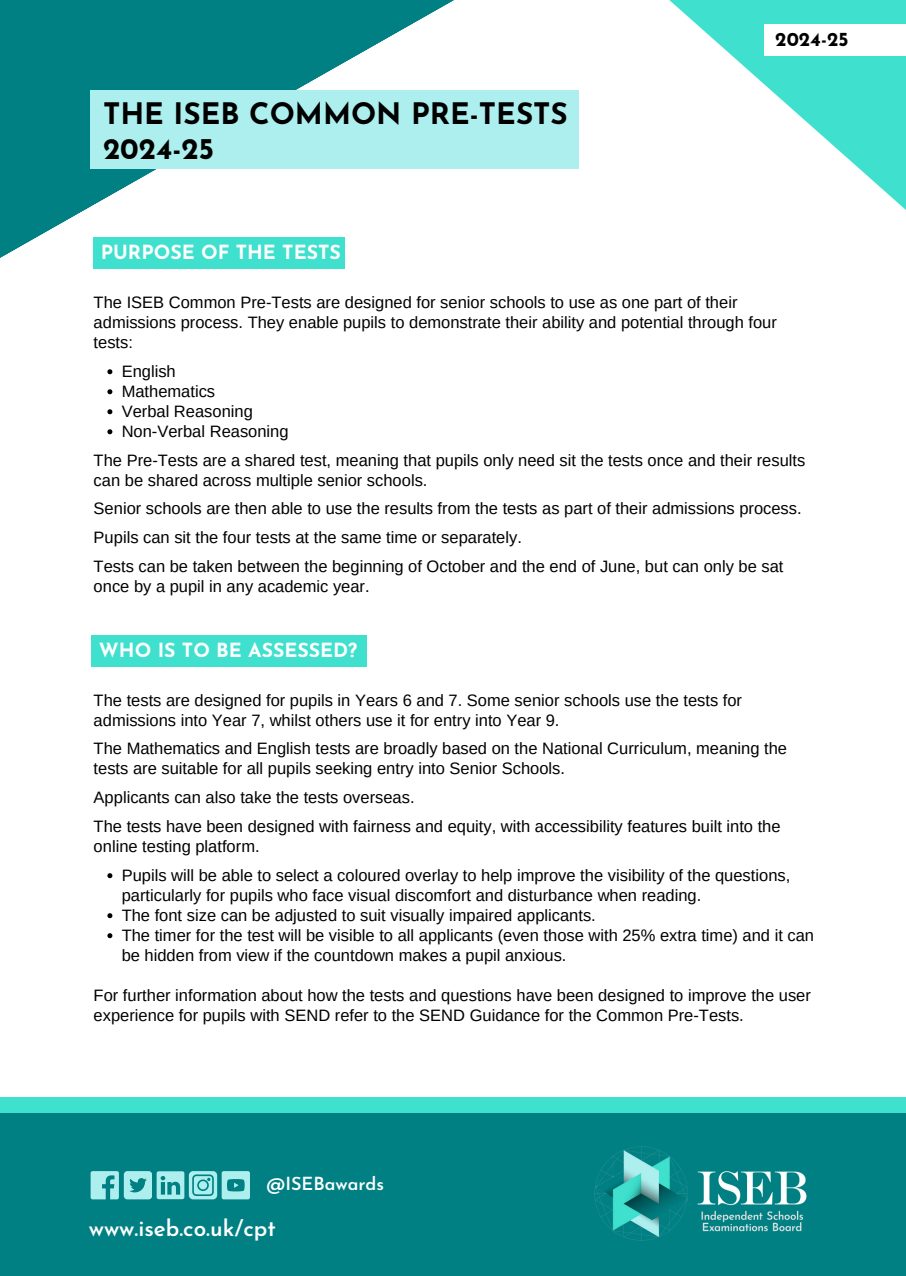
<style>
.page{position:relative;width:906px;height:1276px;background:#fff}
.page>*{position:absolute;margin:0;border:0;box-sizing:border-box;transform-origin:0 0}
.t1{font:700 29.55px/34.8px "Josefin Sans";color:#000}
.t2{font:600 22.5px "Josefin Sans";color:#fff}
.t3{font:700 19.5px "Josefin Sans";color:#fff}
.t4{font:700 19.5px "Josefin Sans";color:#000}
.t5{font:600 18px "Josefin Sans";color:#fff}
.t6{font:16.5px/20px "Arimo";color:#000}
</style>
<div class="page">
<div style="left:0;top:1097px;width:906px;height:179px;background:#3fe0ce"></div>
<div style="left:0;top:1113px;width:906px;height:163px;background:#008083"></div>
<img style="left:594px;top:1146px;width:213px;height:95px">
<svg style="left:91px;top:1171px;width:159px;height:28px"></svg>
<div style="left:92px;top:635px;width:275px;height:32px;background:#3fe0ce"></div>
<svg style="left:0;top:0;width:579px;height:433px"></svg>
<div style="left:91px;top:91px;width:488px;height:78px;background:#adefee"></div>
<svg style="left:669px;top:0;width:237px;height:210px"></svg>
<svg style="left:107px;top:369px;width:5px;height:5px"></svg>
<svg style="left:107px;top:389px;width:5px;height:5px"></svg>
<svg style="left:107px;top:409px;width:5px;height:5px"></svg>
<svg style="left:107px;top:429px;width:5px;height:5px"></svg>
<div style="left:764px;top:24px;width:142px;height:32px;background:#fff"></div>
<svg style="left:107px;top:873px;width:5px;height:5px"></svg>
<svg style="left:107px;top:913px;width:5px;height:5px"></svg>
<svg style="left:107px;top:933px;width:5px;height:5px"></svg>
<div style="left:94px;top:237px;width:251px;height:32px;background:#3fe0ce"></div>
<h3 class="t1" style="left:103px;top:99px;width:466px">THE ISEB COMMON PRE-TESTS<br>2024-25</h3>
<p class="t3" style="left:101px;top:244px;width:241px">PURPOSE OF THE TESTS</p>
<p class="t4" style="left:775px;top:31px;width:75px">2024-25</p>
<p class="t6" style="left:94px;top:292px;width:685px">The ISEB Common Pre-Tests are designed for senior schools to use as one part of their admissions process. They enable pupils to demonstrate their ability and potential through four tests:</p>
<p class="t6" style="left:122px;top:361px;width:56px">English</p>
<p class="t6" style="left:122px;top:381px;width:95px">Mathematics</p>
<p class="t6" style="left:122px;top:401px;width:133px">Verbal Reasoning</p>
<p class="t6" style="left:122px;top:421px;width:168px">Non-Verbal Reasoning</p>
<p class="t6" style="left:94px;top:450px;width:713px">The Pre-Tests are a shared test, meaning that pupils only need sit the tests once and their results can be shared across multiple senior schools.</p>
<p class="t6" style="left:94px;top:498px;width:709px">Senior schools are then able to use the results from the tests as part of their admissions process.</p>
<p class="t6" style="left:94px;top:527px;width:430px">Pupils can sit the four tests at the same time or separately.</p>
<p class="t6" style="left:94px;top:556px;width:691px">Tests can be taken between the beginning of October and the end of June, but can only be sat once by a pupil in any academic year.</p>
<h4 class="t3" style="left:99px;top:642px;width:260px">WHO IS TO BE ASSESSED?</h4>
<p class="t6" style="left:94px;top:690px;width:650px">The tests are designed for pupils in Years 6 and 7. Some senior schools use the tests for admissions into Year 7, whilst others use it for entry into Year 9.</p>
<p class="t6" style="left:94px;top:739px;width:695px">The Mathematics and English tests are broadly based on the National Curriculum, meaning the tests are suitable for all pupils seeking entry into Senior Schools.</p>
<p class="t6" style="left:94px;top:787px;width:322px">Applicants can also take the tests overseas.</p>
<p class="t6" style="left:94px;top:816px;width:688px">The tests have been designed with fairness and equity, with accessibility features built into the online testing platform.</p>
<p class="t6" style="left:122px;top:865px;width:670px">Pupils will be able to select a coloured overlay to help improve the visibility of the questions, particularly for pupils who face visual discomfort and disturbance when reading.</p>
<p class="t6" style="left:122px;top:905px;width:475px">The font size can be adjusted to suit visually impaired applicants.</p>
<p class="t6" style="left:122px;top:925px;width:694px">The timer for the test will be visible to all applicants (even those with 25% extra time) and it can be hidden from view if the countdown makes a pupil anxious.</p>
<p class="t6" style="left:94px;top:985px;width:719px">For further information about how the tests and questions have been designed to improve the user experience for pupils with SEND refer to the SEND Guidance for the Common Pre-Tests.</p>
<p class="t5" style="left:266px;top:1176px;width:119px">@ISEBawards</p>
<h3 class="t2" style="left:89px;top:1219px;width:189px">www.iseb.co.uk/cpt</h3>
</div>
